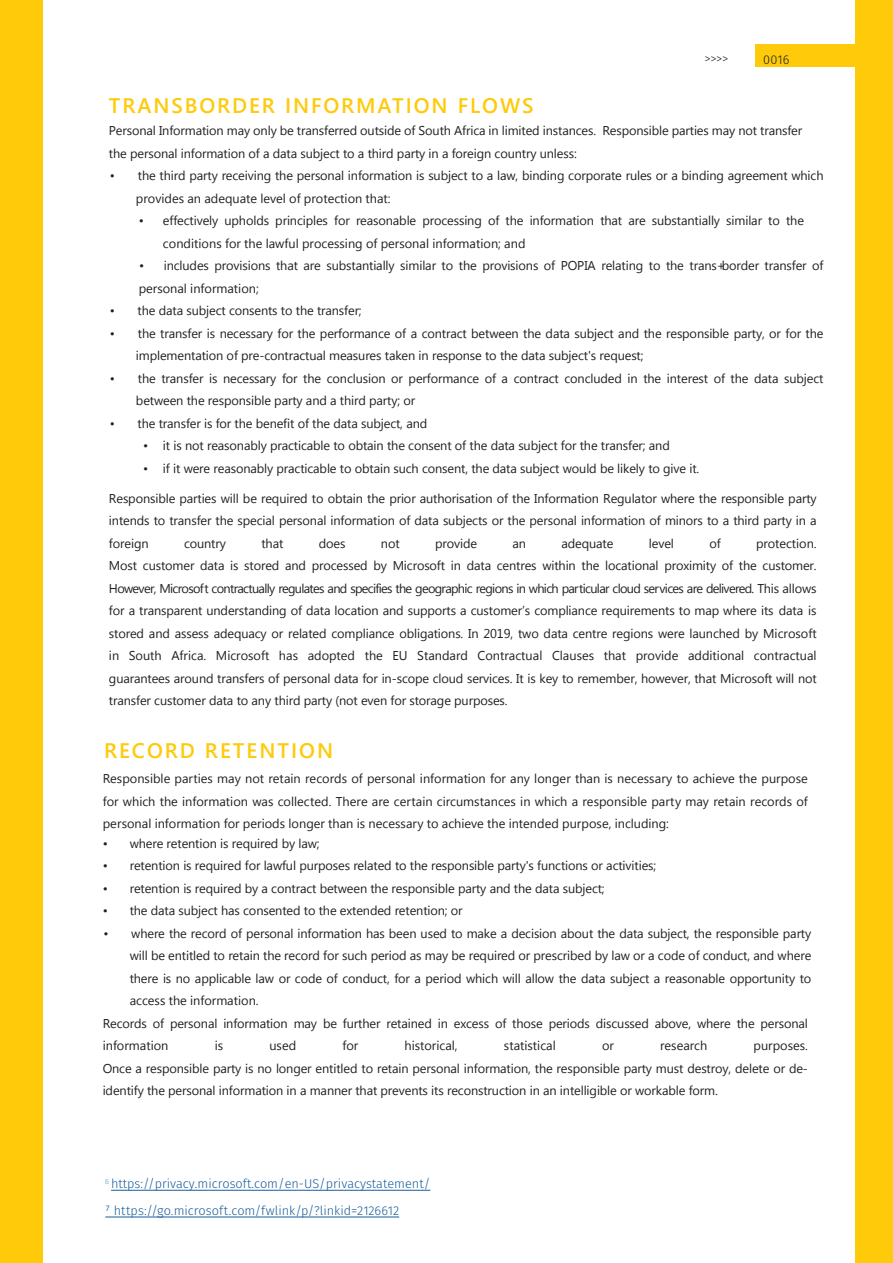
<style>
.page{position:relative;width:893px;height:1263px;background:#feca0a}
.page>*{position:absolute;margin:0;border:0;box-sizing:border-box;transform-origin:0 0}
.Small_Text_6_10_Full{font:600 21px "Segoe UI";letter-spacing:.09em;color:#feca0a}
.Copy_Text_08_14_Full{font:600 21px "Segoe UI";letter-spacing:.095em;color:#feca0a}
.Copy_Text_08_14_Full-2{font:12.75px/22.5px "Segoe UI";letter-spacing:-.01em;color:#231f20}
.Small_Text_6_10_Full-2{font:12.75px/22.5px "Segoe UI";letter-spacing:-.01em;color:#231f20}
.Copy_Text_08_14_Full-3{font:300 12.75px/26.7px "Fira Sans";color:#175d9e}
.Copy_Text_08_14_Righ{font:300 12.75px "Fira Sans";color:#231f20}
</style>
<div class="page">
<div style="left:44px;top:0;width:811px;height:1263px;background:#fff"></div>
<div style="left:755px;top:45px;width:138px;height:22px;background:#feca0a"></div>
<hr style="left:111px;top:1190px;width:319px;height:1px;background:#175d9e">
<hr style="left:105px;top:1217px;width:294px;height:1px;background:#175d9e">
<p class="Copy_Text_08_14_Righ" style="left:704px;top:50px;width:26px">&gt;&gt;&gt;&gt;</p>
<p class="Copy_Text_08_14_Righ" style="left:763px;top:51px;width:28px">0016</p>
<p class="Small_Text_6_10_Full" style="left:109px;top:88px;width:426px">TRANSBORDER INFORMATION FLOWS</p>
<p class="Small_Text_6_10_Full-2" style="left:109px;top:119px;width:695px">Personal Information may only be transferred outside of South Africa in limited instances. Responsible parties may not transfer the personal information of a data subject to a third party in a foreign country unless:</p>
<p class="Copy_Text_08_14_Full-2" style="left:136px;top:164px;width:689px;text-indent:-26px">• the third party receiving the personal information is subject to a law, binding corporate rules or a binding agreement which provides an adequate level of protection that:</p>
<p class="Copy_Text_08_14_Full-2" style="left:163px;top:209px;width:643px;text-indent:-24px">• effectively upholds principles for reasonable processing of the information that are substantially similar to the conditions for the lawful processing of personal information; and</p>
<p class="Copy_Text_08_14_Full-2" style="left:139px;top:254px;width:686px">• includes provisions that are substantially similar to the provisions of POPIA relating to the trans+border transfer of personal information;</p>
<p class="Copy_Text_08_14_Full-2" style="left:110px;top:299px;width:253px">• the data subject consents to the transfer;</p>
<p class="Copy_Text_08_14_Full-2" style="left:136px;top:321px;width:689px;text-indent:-26px">• the transfer is necessary for the performance of a contract between the data subject and the responsible party, or for the implementation of pre-contractual measures taken in response to the data subject's request;</p>
<p class="Copy_Text_08_14_Full-2" style="left:136px;top:366px;width:689px;text-indent:-26px">• the transfer is necessary for the conclusion or performance of a contract concluded in the interest of the data subject between the responsible party and a third party; or</p>
<p class="Copy_Text_08_14_Full-2" style="left:110px;top:411px;width:319px">• the transfer is for the benefit of the data subject, and</p>
<p class="Copy_Text_08_14_Full-2" style="left:143px;top:434px;width:528px">• it is not reasonably practicable to obtain the consent of the data subject for the transfer; and</p>
<p class="Copy_Text_08_14_Full-2" style="left:143px;top:456px;width:558px">• if it were reasonably practicable to obtain such consent, the data subject would be likely to give it.</p>
<p class="Copy_Text_08_14_Full-2" style="left:109px;top:486px;width:709px;text-align:justify">Responsible parties will be required to obtain the prior authorisation of the Information Regulator where the responsible party intends to transfer the special personal information of data subjects or the personal information of minors to a third party in a foreign</p>
<p class="Copy_Text_08_14_Full-2" style="left:184px;top:531px;width:43px">country</p>
<p class="Copy_Text_08_14_Full-2" style="left:261px;top:531px;width:23px">that</p>
<p class="Copy_Text_08_14_Full-2" style="left:319px;top:531px;width:28px">does</p>
<p class="Copy_Text_08_14_Full-2" style="left:381px;top:531px;width:20px">not</p>
<p class="Copy_Text_08_14_Full-2" style="left:435px;top:531px;width:44px">provide</p>
<p class="Copy_Text_08_14_Full-2" style="left:512px;top:531px;width:15px">an</p>
<p class="Copy_Text_08_14_Full-2" style="left:561px;top:531px;width:53px">adequate</p>
<p class="Copy_Text_08_14_Full-2" style="left:649px;top:531px;width:27px">level</p>
<p class="Copy_Text_08_14_Full-2" style="left:709px;top:531px;width:13px">of</p>
<p class="Copy_Text_08_14_Full-2" style="left:109px;top:531px;width:709px;text-align:justify;text-indent:647px">protection.<br>Most customer data is stored and processed by Microsoft in data centres within the locational proximity of the customer.<br>However, Microsoft contractually regulates and specifies the geographic regions in which particular cloud services are delivered. This allows for a transparent understanding of data location and supports a customer’s compliance requirements to map where its data is stored and assess adequacy or related compliance obligations. In 2019, two data centre regions were launched by Microsoft in South Africa. Microsoft has adopted the EU Standard Contractual Clauses that provide additional contractual guarantees around transfers of personal data for in-scope cloud services. It is key to remember, however, that Microsoft will not transfer customer data to any third party (not even for storage purposes.</p>
<p class="Copy_Text_08_14_Full" style="left:104px;top:733px;width:231px">RECORD RETENTION</p>
<p class="Copy_Text_08_14_Full-2" style="left:103px;top:767px;width:707px;text-align:justify">Responsible parties may not retain records of personal information for any longer than is necessary to achieve the purpose for which the information was collected. There are certain circumstances in which a responsible party may retain records of personal information for periods longer than is necessary to achieve the intended purpose, including:</p>
<p class="Copy_Text_08_14_Full-2" style="left:103px;top:831px;width:218px">• where retention is required by law;</p>
<p class="Copy_Text_08_14_Full-2" style="left:103px;top:854px;width:555px">• retention is required for lawful purposes related to the responsible party's functions or activities;</p>
<p class="Copy_Text_08_14_Full-2" style="left:103px;top:876px;width:503px">• retention is required by a contract between the responsible party and the data subject;</p>
<p class="Copy_Text_08_14_Full-2" style="left:103px;top:899px;width:362px">• the data subject has consented to the extended retention; or</p>
<p class="Copy_Text_08_14_Full-2" style="left:130px;top:921px;width:683px;text-align:justify;text-indent:-26px">• where the record of personal information has been used to make a decision about the data subject, the responsible party will be entitled to retain the record for such period as may be required or prescribed by law or a code of conduct, and where there is no applicable law or code of conduct, for a period which will allow the data subject a reasonable opportunity to access the information.</p>
<p class="Copy_Text_08_14_Full-2" style="left:103px;top:1011px;width:707px">Records of personal information may be further retained in excess of those periods discussed above, where the personal information</p>
<p class="Copy_Text_08_14_Full-2" style="left:215px;top:1034px;width:10px">is</p>
<p class="Copy_Text_08_14_Full-2" style="left:269px;top:1034px;width:28px">used</p>
<p class="Copy_Text_08_14_Full-2" style="left:342px;top:1034px;width:17px">for</p>
<p class="Copy_Text_08_14_Full-2" style="left:404px;top:1034px;width:55px">historical,</p>
<p class="Copy_Text_08_14_Full-2" style="left:504px;top:1034px;width:53px">statistical</p>
<p class="Copy_Text_08_14_Full-2" style="left:602px;top:1034px;width:13px">or</p>
<p class="Copy_Text_08_14_Full-2" style="left:660px;top:1034px;width:49px">research</p>
<p class="Copy_Text_08_14_Full-2" style="left:103px;top:1034px;width:707px;text-align:justify;text-indent:651px">purposes.<br>Once a responsible party is no longer entitled to retain personal information, the responsible party must destroy, delete or de&shy;identify the personal information in a manner that prevents its reconstruction in an intelligible or workable form.</p>
<p class="Copy_Text_08_14_Full-3" style="left:105px;top:1170px;width:327px"><sup>6</sup> https://privacy.microsoft.com/en-US/privacystatement/<br>⁷ https://go.microsoft.com/fwlink/p/?linkid=2126612</p>
</div>
